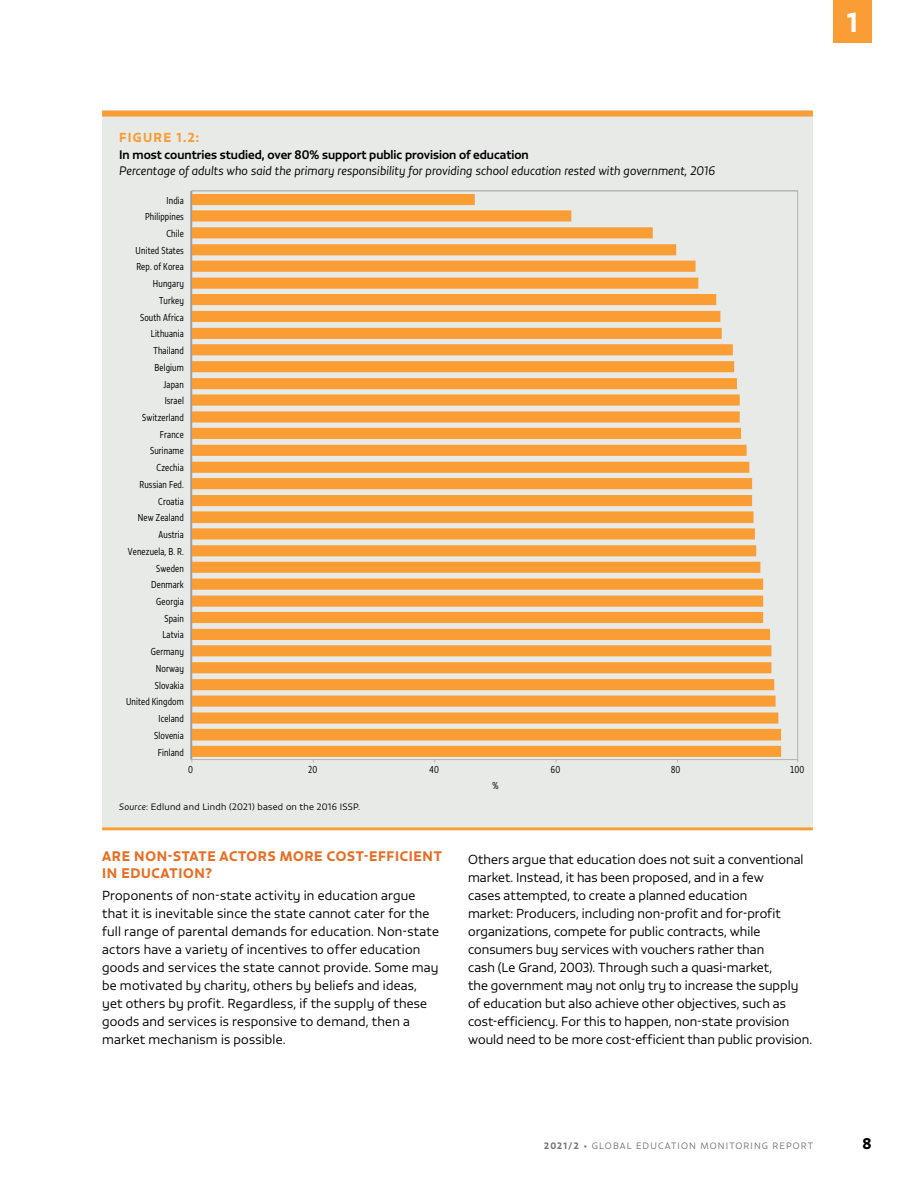
<style>
.page{position:relative;width:915px;height:1191px;background:#fff}
.page>*{position:absolute;margin:0;border:0;box-sizing:border-box;transform-origin:0 0}
.t1{font:27px "Vita Std Bld";color:#fff}
.t2{font:15px "Vita Std Bld";color:#000}
.t3{font:13.5px/16.5px "Vita Std Bld";letter-spacing:.05em;color:#e86e25}
.t4{font:300 12.75px/18px "Vita Std";letter-spacing:.005em;color:#000}
.t5{font:12.75px "Vita Std Bld";letter-spacing:.1em;color:#f99d34}
.t6{font:italic 300 12px "Vita Std";letter-spacing:.005em;color:#000}
.t7{font:500 12px "Vita Std";color:#000}
.t8{font:300 9.75px/16.6px "Vita Cond Std";letter-spacing:.015em;color:#000;text-align:right}
.t9{font:300 9px "Vita Std";letter-spacing:.03em;color:#000}
.t10{font:300 9px "Vita Std";letter-spacing:.125em;color:#737577}
.s1{font-style:italic}
.s2{font-family:"Vita Std Bld";font-weight:400}
.s3{font-weight:100}
</style>
<div class="page">
<div style="left:102px;top:111px;width:710px;height:716px;background:#e8eae8"></div>
<div style="left:102px;top:111px;width:710px;height:6px;background:#f99d34"></div>
<hr style="left:102px;top:827px;width:710px;height:3px;background:#f99d34">
<svg style="left:192px;top:194px;width:588px;height:563px;fill:#f99d34"></svg>
<hr style="left:192px;top:190px;width:605px;height:1px;background:#b2b5b5">
<hr style="left:190px;top:191px;width:1px;height:568px;background:#75797a">
<div style="left:833px;top:0;width:38px;height:43px;background:#f99d34"></div>
<h1 class="t1" style="left:846px;top:4px;width:13px">1</h1>
<p class="t5" style="left:119px;top:129px;width:82px">FIGURE 1.2:</p>
<p class="t7" style="left:119px;top:146px;width:411px">In most countries studied, over 80% support public provision of education</p>
<p class="t6" style="left:119px;top:163px;width:597px">Percentage of adults who said the primary responsibility for providing school education rested with government, 2016</p>
<p class="t8" style="left:126px;top:192px;width:59px">India<br>Philippines<br>Chile<br>United States<br>Rep. of Korea<br>Hungary<br>Turkey<br>South Africa<br>Lithuania<br>Thailand<br>Belgium<br>Japan<br>Israel<br>Switzerland<br>France<br>Suriname<br>Czechia<br>Russian Fed.<br>Croatia<br>New Zealand<br>Austria<br>Venezuela, B. R.<br>Sweden<br>Denmark<br>Georgia<br>Spain<br>Latvia<br>Germany<br>Norway<br>Slovakia<br>United Kingdom<br>Iceland<br>Slovenia<br>Finland</p>
<p class="t8" style="left:188px;top:761px;width:6px">0</p>
<p class="t8" style="left:307px;top:761px;width:11px">20</p>
<p class="t8" style="left:429px;top:761px;width:11px">40</p>
<p class="t8" style="left:550px;top:761px;width:11px">60</p>
<p class="t8" style="left:670px;top:761px;width:11px">80</p>
<p class="t8" style="left:789px;top:761px;width:16px">100</p>
<p class="t9" style="left:119px;top:801px;width:242px"><span class="s1">Source</span>: Edlund and Lindh (2021) based on the 2016 ISSP.</p>
<p class="t3" style="left:102px;top:848px;width:341px">ARE NON-STATE ACTORS MORE COST-EFFICIENT<br>IN EDUCATION?</p>
<p class="t4" style="left:102px;top:886px;width:338px">Proponents of non-state activity in education argue that it is inevitable since the state cannot cater for the full range of parental demands for education. Non-state actors have a variety of incentives to offer education goods and services the state cannot provide. Some may be motivated by charity, others by beliefs and ideas, yet others by profit. Regardless, if the supply of these goods and services is responsive to demand, then a market mechanism is possible.</p>
<p class="t8" style="left:492px;top:776px;width:8px">%</p>
<p class="t4" style="left:468px;top:850px;width:345px">Others argue that education does not suit a conventional market. Instead, it has been proposed, and in a few<br>cases attempted, to create a planned education<br>market: Producers, including non-profit and for-profit organizations, compete for public contracts, while consumers buy services with vouchers rather than<br>cash (Le Grand, 2003). Through such a quasi-market,<br>the government may not only try to increase the supply of education but also achieve other objectives, such as cost-efficiency. For this to happen, non-state provision would need to be more cost-efficient than public provision.</p>
<p class="t10" style="left:544px;top:1139px;width:270px"><span class="s2">2021/2</span> <span class="s3">•</span> GLOBAL EDUCATION MONITORING REPORT</p>
<p class="t2" style="left:862px;top:1133px;width:11px">8</p>
</div>
